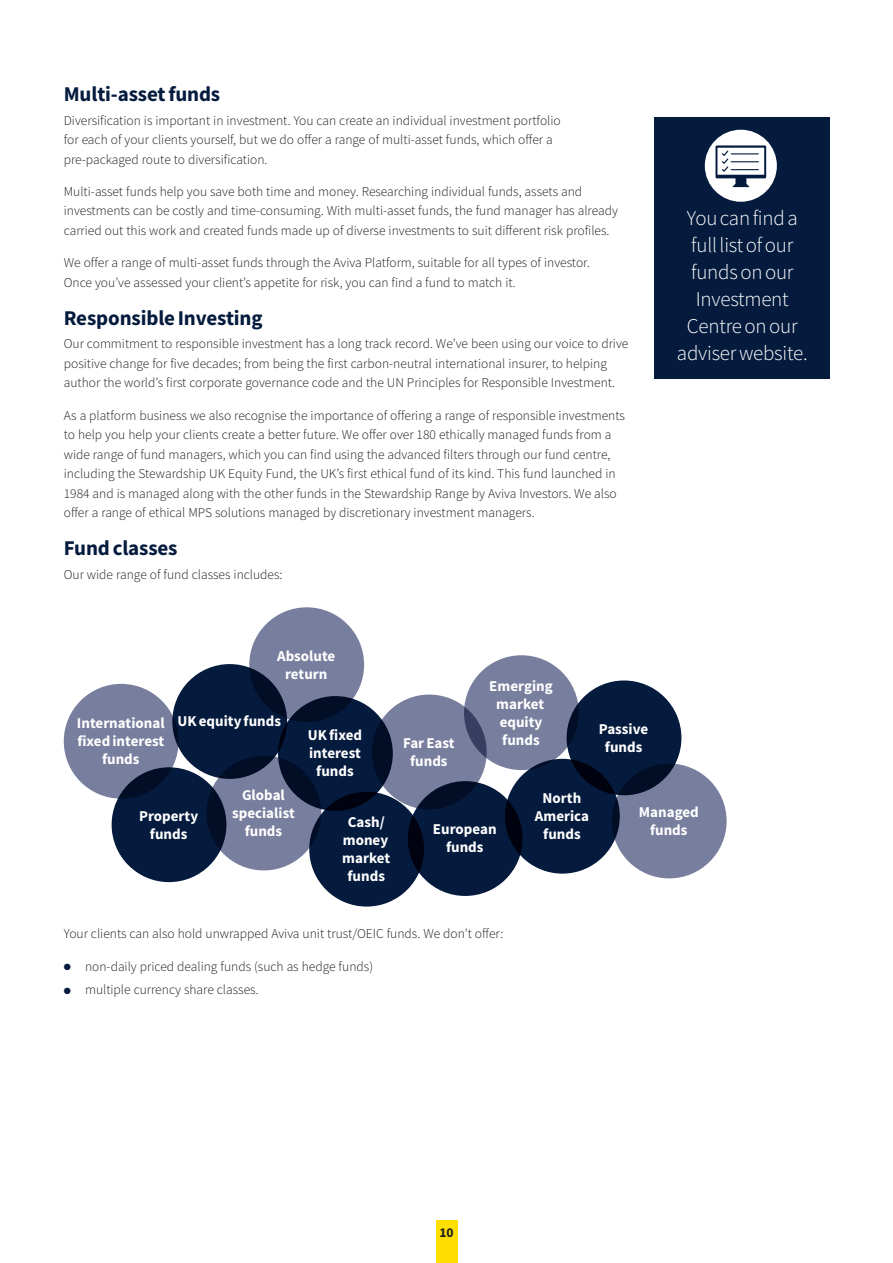
<style>
.page{position:relative;width:893px;height:1263px;background:#fff}
.page>*{position:absolute;margin:0;border:0;box-sizing:border-box;transform-origin:0 0}
.t1{font:300 21px/27px "Source Sans Pro";letter-spacing:-.01em;color:#fff;text-align:center}
.t2{font:700 21px "Source Sans Pro";letter-spacing:-.005em;color:#051b3e}
.t3{font:700 15px/18px "Source Sans Pro";color:#fff;text-align:center}
.t4{font:300 13.5px/19.5px "Source Sans Pro";color:#1d1d1b}
.t5{font:700 13.5px "Source Sans Pro";color:#1d1d1b}
.s1{color:#051b3e}
</style>
<div class="page">
<div style="left:436px;top:1220px;width:21px;height:43px;background:#ffde00"></div>
<div style="left:654px;top:118px;width:175px;height:261px;background:#051b3e"></div>
<div style="left:112px;top:767px;width:114px;height:115px;background:#051b3e;border-radius:50%"></div>
<div style="left:64px;top:684px;width:115px;height:115px;background:#787e9d;border-radius:50%"></div>
<div style="left:309px;top:792px;width:115px;height:114px;background:#051b3e;border-radius:50%"></div>
<div style="left:464px;top:655px;width:115px;height:115px;background:#787e9d;border-radius:50%"></div>
<div style="left:249px;top:607px;width:115px;height:115px;background:#787e9d;border-radius:50%"></div>
<svg style="left:278px;top:696px;width:115px;height:115px;background:#041838"></svg>
<div style="left:408px;top:781px;width:115px;height:115px;background:#051b3e;border-radius:50%"></div>
<div style="left:505px;top:759px;width:115px;height:115px;background:#051b3e;border-radius:50%"></div>
<div style="left:567px;top:680px;width:114px;height:115px;background:#051b3e;border-radius:50%"></div>
<div style="left:612px;top:763px;width:115px;height:115px;background:#787e9d;border-radius:50%"></div>
<svg style="left:372px;top:695px;width:115px;height:114px;background:#5f6684"></svg>
<div style="left:172px;top:664px;width:115px;height:115px;background:#051b3e;border-radius:50%"></div>
<svg style="left:206px;top:756px;width:115px;height:114px;background:#59617e"></svg>
<svg style="left:705px;top:130px;width:72px;height:72px"></svg>
<h1 class="t2" style="left:64px;top:80px;width:158px">Multi-asset funds</h1>
<p class="t4" style="left:64px;top:110px;width:498px">Diversification is important in investment. You can create an individual investment portfolio for each of your clients yourself, but we do offer a range of multi-asset funds, which offer a pre-packaged route to diversification.</p>
<p class="t4" style="left:64px;top:182px;width:556px">Multi-asset funds help you save both time and money. Researching individual funds, assets and investments can be costly and time-consuming. With multi-asset funds, the fund manager has already carried out this work and created funds made up of diverse investments to suit different risk profiles.</p>
<p class="t4" style="left:64px;top:253px;width:528px">We offer a range of multi-asset funds through the Aviva Platform, suitable for all types of investor.<br>Once you’ve assessed your client’s appetite for risk, you can find a fund to match it.</p>
<h1 class="t2" style="left:64px;top:303px;width:200px">Responsible Investing</h1>
<p class="t4" style="left:64px;top:334px;width:566px">Our commitment to responsible investment has a long track record. We’ve been using our voice to drive positive change for five decades; from being the first carbon-neutral international insurer, to helping author the world’s first corporate governance code and the UN Principles for Responsible Investment.</p>
<p class="t4" style="left:64px;top:405px;width:563px">As a platform business we also recognise the importance of offering a range of responsible investments to help you help your clients create a better future. We offer over 180 ethically managed funds from a wide range of fund managers, which you can find using the advanced filters through our fund centre, including the Stewardship UK Equity Fund, the UK’s first ethical fund of its kind. This fund launched in 1984 and is managed along with the other funds in the Stewardship Range by Aviva Investors. We also offer a range of ethical MPS solutions managed by discretionary investment managers.</p>
<h1 class="t2" style="left:64px;top:534px;width:115px">Fund classes</h1>
<p class="t4" style="left:64px;top:565px;width:220px">Our wide range of fund classes includes:</p>
<p class="t3" style="left:277px;top:646px;width:60px">Absolute return</p>
<p class="t3" style="left:77px;top:714px;width:89px">International fixed interest funds</p>
<p class="t3" style="left:177px;top:712px;width:105px">UK equity funds</p>
<p class="t3" style="left:308px;top:726px;width:56px">UK fixed interest funds</p>
<p class="t3" style="left:403px;top:734px;width:53px">Far East funds</p>
<p class="t3" style="left:489px;top:676px;width:65px">Emerging market equity funds</p>
<p class="t3" style="left:599px;top:720px;width:51px">Passive funds</p>
<h1 class="t1" style="left:677px;top:204px;width:132px">You can find a full list of our funds on our<br>Investment<br>Centre on our adviser website.</h1>
<p class="t3" style="left:139px;top:806px;width:61px">Property funds</p>
<p class="t3" style="left:232px;top:786px;width:64px">Global specialist funds</p>
<p class="t3" style="left:342px;top:813px;width:49px">Cash/ money market funds</p>
<p class="t3" style="left:433px;top:820px;width:65px">European funds</p>
<p class="t4" style="left:64px;top:924px;width:441px">Your clients can also hold unwrapped Aviva unit trust/OEIC funds. We don’t offer:</p>
<p class="t4" style="left:64px;top:956px;width:311px"><span class="s1">●</span> non-daily priced dealing funds (such as hedge funds)</p>
<p class="t4" style="left:64px;top:980px;width:196px"><span class="s1">●</span> multiple currency share classes.</p>
<p class="t3" style="left:535px;top:789px;width:56px">North<br>America funds</p>
<p class="t3" style="left:639px;top:803px;width:62px">Managed funds</p>
<p class="t5" style="left:439px;top:1223px;width:16px">10</p>
</div>
